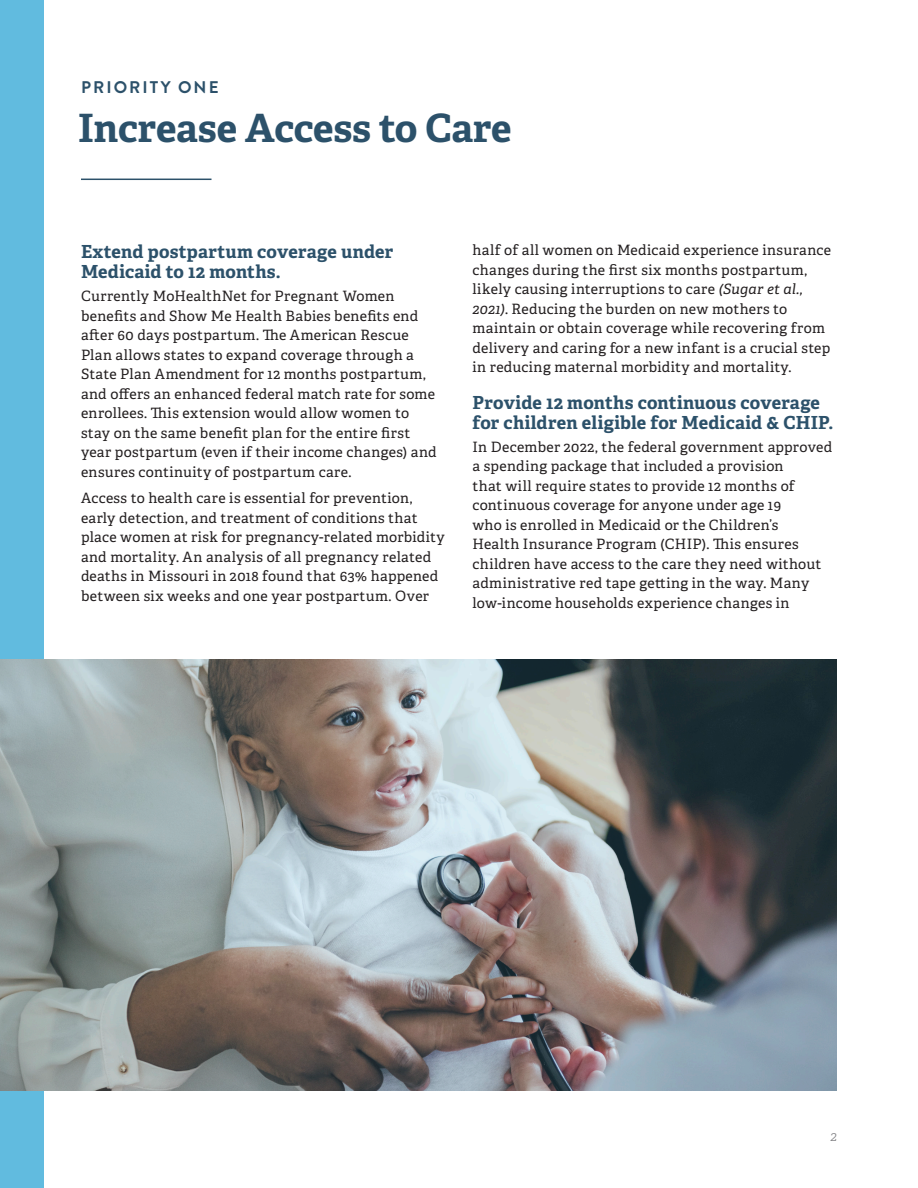
<style>
.page{position:relative;width:918px;height:1188px;background:#fff}
.page>*{position:absolute;margin:0;border:0;box-sizing:border-box;transform-origin:0 0}
.t1{font:700 39px "Adelle";letter-spacing:-.005em;color:#2c516a}
.Subheader_Long{font:700 18px/20.2px "Adelle";letter-spacing:.01em;color:#2c516a}
.t2{font:700 16.8px "Brandon Grotesque";letter-spacing:.12em;color:#2c516a}
.Body_copy_1{font:14.25px/19.5px "Adelle";letter-spacing:.025em;color:#231f20}
.t3{font:italic 300 13.5px "Adelle";color:#828285}
.s1{font-style:italic}
</style>
<div class="page">
<div style="left:0;top:0;width:43px;height:1188px;background:#61bbdf"></div>
<img style="left:0;top:660px;width:837px;height:431px">
<hr style="left:81px;top:179px;width:131px;height:1px;background:#2c516a">
<p class="t2" style="left:81px;top:75px;width:139px">PRIORITY ONE</p>
<p class="t1" style="left:78px;top:103px;width:435px">Increase Access to Care</p>
<p class="Subheader_Long" style="left:81px;top:242px;width:314px">Extend postpartum coverage under<br>Medicaid to 12 months.</p>
<p class="Body_copy_1" style="left:81px;top:287px;width:357px">Currently MoHealthNet for Pregnant Women benefits and Show Me Health Babies benefits end after 60 days postpartum. The American Rescue Plan allows states to expand coverage through a State Plan Amendment for 12 months postpartum, and offers an enhanced federal match rate for some enrollees. This extension would allow women to stay on the same benefit plan for the entire first year postpartum (even if their income changes) and ensures continuity of postpartum care.</p>
<p class="Body_copy_1" style="left:81px;top:489px;width:365px">Access to health care is essential for prevention, early detection, and treatment of conditions that place women at risk for pregnancy-related morbidity and mortality. An analysis of all pregnancy related deaths in Missouri in 2018 found that 63% happened between six weeks and one year postpartum. Over</p>
<p class="Body_copy_1" style="left:472px;top:241px;width:360px">half of all women on Medicaid experience insurance changes during the first six months postpartum, likely causing interruptions to care <span class="s1">(Sugar et al., 2021)</span>. Reducing the burden on new mothers to maintain or obtain coverage while recovering from delivery and caring for a new infant is a crucial step in reducing maternal morbidity and mortality.</p>
<p class="Subheader_Long" style="left:472px;top:392px;width:362px">Provide 12 months continuous coverage for children eligible for Medicaid &amp; CHIP.</p>
<p class="Body_copy_1" style="left:472px;top:437px;width:361px">In December 2022, the federal government approved a spending package that included a provision<br>that will require states to provide 12 months of continuous coverage for anyone under age 19<br>who is enrolled in Medicaid or the Children’s<br>Health Insurance Program (CHIP). This ensures children have access to the care they need without administrative red tape getting in the way. Many low-income households experience changes in</p>
<p class="t3" style="left:831px;top:1128px;width:8px">2</p>
</div>
